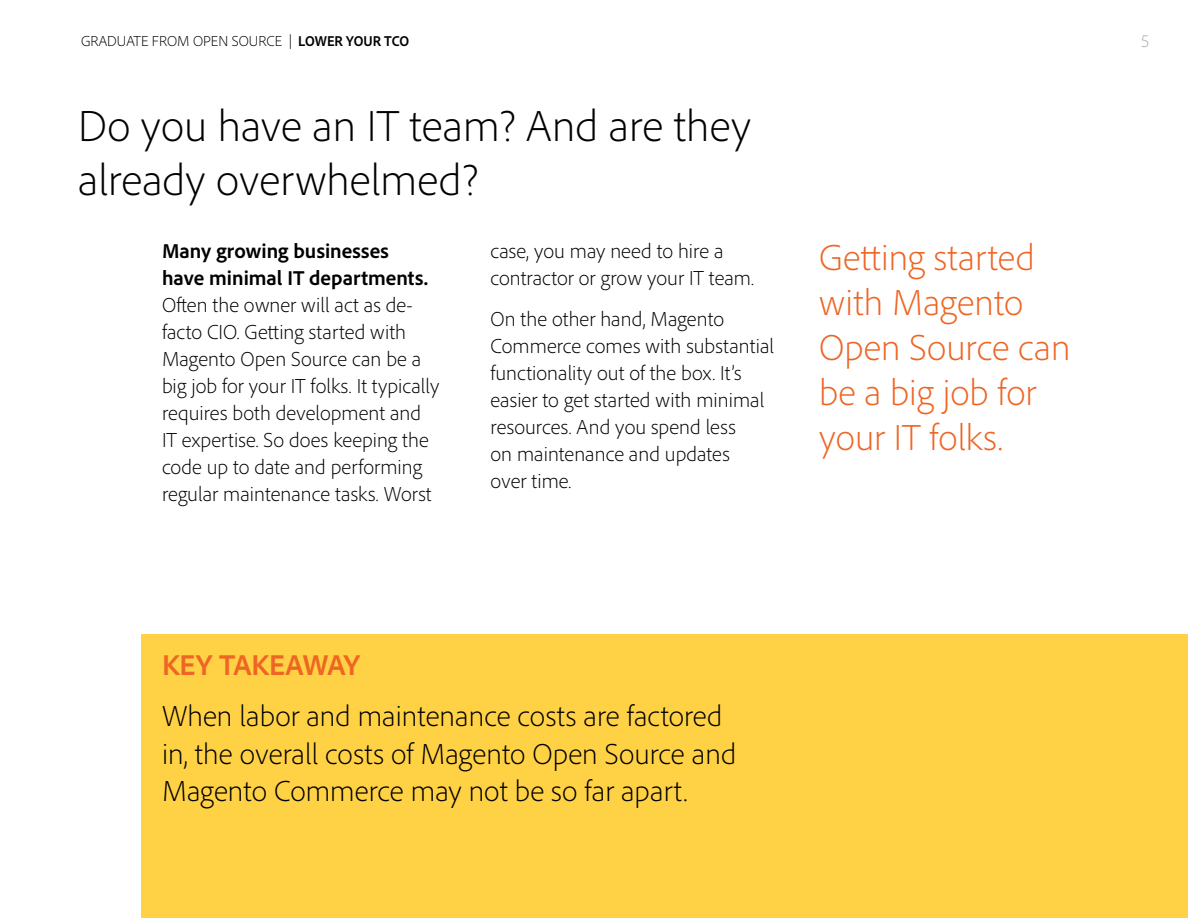
<style>
.page{position:relative;width:1188px;height:918px;background:#fff}
.page>*{position:absolute;margin:0;border:0;box-sizing:border-box;transform-origin:0 0}
.t1{font:300 45px/54px "Adobe Clean";color:#000}
.t2{font:300 37.5px/45px "Adobe Clean";letter-spacing:.005em;color:#ee6524}
.t3{font:300 30px/37.5px "Adobe Clean";letter-spacing:.005em;color:#000}
.t4{font:700 30px "Adobe Clean";color:#ee6524}
.t5{font:300 21px/27px "Adobe Clean";letter-spacing:.005em;color:#000}
.t6{font:700 21px/27px "Adobe Clean";color:#000}
.t7{font:300 18px "Adobe Clean";color:#acaaac}
.t8{font:300 15px "Adobe Clean";color:#000}
.s1{font-weight:700;font-stretch:semi-condensed}
</style>
<div class="page">
<div style="left:142px;top:634px;width:1046px;height:284px;background:#ffd145"></div>
<p class="t8" style="left:81px;top:31px;width:330px">GRADUATE FROM OPEN SOURCE | <span class="s1">LOWER YOUR TCO</span></p>
<p class="t7" style="left:1141px;top:30px;width:10px">5</p>
<h1 class="t1" style="left:78px;top:98px;width:675px">Do you have an IT team? And are they already overwhelmed?</h1>
<p class="t6" style="left:162px;top:237px;width:268px">Many growing businesses have minimal IT departments.</p>
<p class="t5" style="left:162px;top:291px;width:279px">Often the owner will act as de&shy;facto CIO. Getting started with<br>Magento Open Source can be a big job for your IT folks. It typically requires both development and<br>IT expertise. So does keeping the code up to date and performing regular maintenance tasks. Worst</p>
<p class="t5" style="left:491px;top:237px;width:265px">case, you may need to hire a contractor or grow your IT team.</p>
<p class="t5" style="left:491px;top:305px;width:285px">On the other hand, Magento<br>Commerce comes with substantial functionality out of the box. It’s easier to get started with minimal resources. And you spend less<br>on maintenance and updates<br>over time.</p>
<h2 class="t2" style="left:819px;top:234px;width:253px">Getting started with Magento<br>Open Source can be a big job for your IT folks.</h2>
<h3 class="t4" style="left:162px;top:646px;width:199px">KEY TAKEAWAY</h3>
<h3 class="t3" style="left:162px;top:697px;width:576px">When labor and maintenance costs are factored in, the overall costs of Magento Open Source and<br>Magento Commerce may not be so far apart.</h3>
</div>
